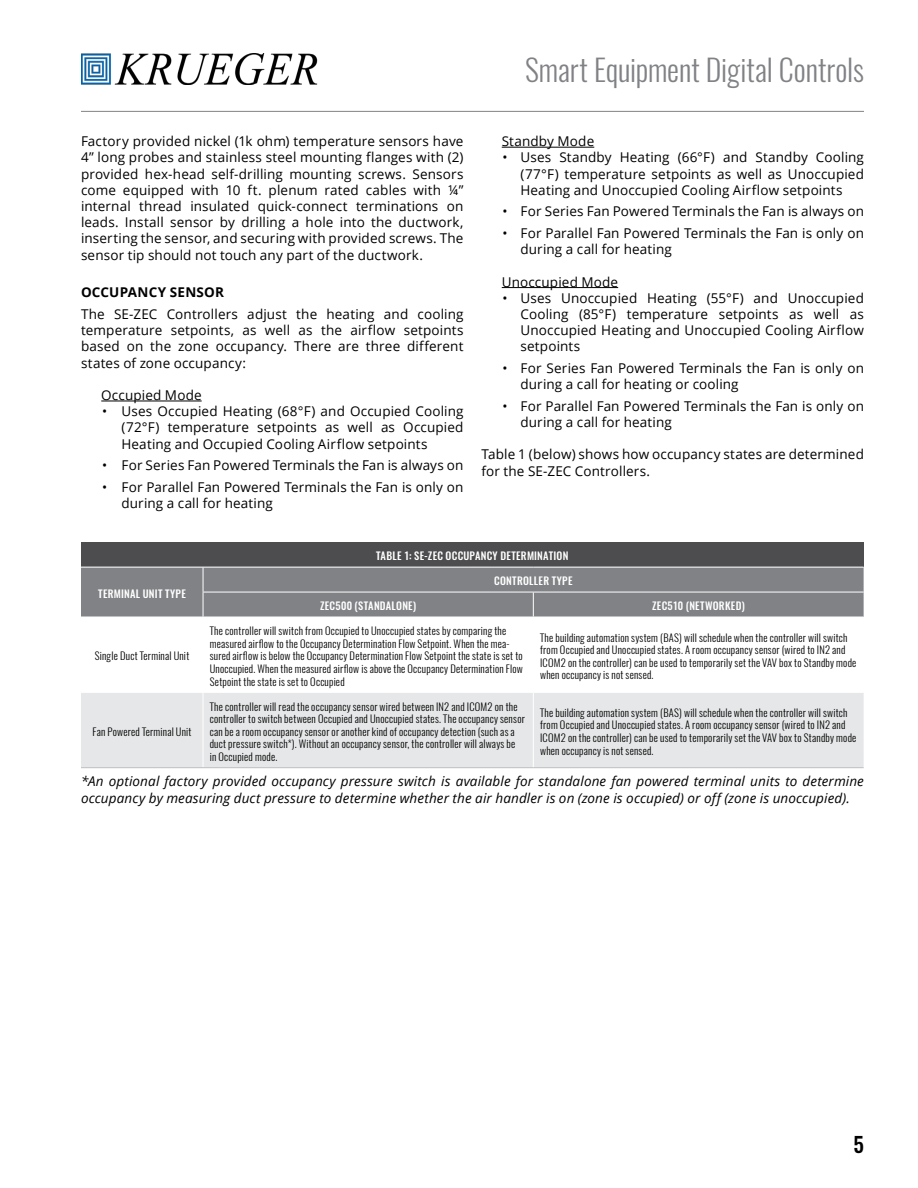
<style>
.page{position:relative;width:918px;height:1188px;background:#fff}
.page>*{position:absolute;margin:0;border:0;box-sizing:border-box;transform-origin:0 0}
.t1{font:300 30px "Oswald";letter-spacing:-.005em;color:#808285}
.t2{font:500 21px "Oswald";color:#000}
.t3{font:13.5px/16.2px "Open Sans";letter-spacing:.01em;color:#000;text-align:justify}
.t4{font:italic 13.5px/16.2px "Open Sans";letter-spacing:.01em;color:#000}
.t5{font:700 13.5px "Open Sans";letter-spacing:.015em;color:#000}
.t6{font:300 10.5px/12.6px "Oswald";letter-spacing:.02em;color:#000}
.t7{font:500 10.5px "Oswald";letter-spacing:.025em;color:#fff}
</style>
<div class="page">
<hr style="left:81px;top:111px;width:783px;height:1px;background:#808285">
<img style="left:81px;top:54px;width:237px;height:31px">
<hr style="left:101px;top:401px;width:101px;height:1px;background:#000">
<hr style="left:502px;top:147px;width:92px;height:1px;background:#000">
<hr style="left:502px;top:287px;width:116px;height:1px;background:#000">
<div style="left:81px;top:542px;width:783px;height:25px;background:#4d4d4f"></div>
<div style="left:81px;top:693px;width:783px;height:74px;background:#e6e7e8"></div>
<svg style="left:81px;top:567px;width:783px;height:50px;background:#848689"></svg>
<hr style="left:203px;top:693px;width:1px;height:74px;background:#fff">
<hr style="left:533px;top:693px;width:1px;height:74px;background:#fff">
<hr style="left:81px;top:767px;width:122px;height:1px;background:#bcbec0">
<hr style="left:203px;top:767px;width:330px;height:1px;background:#bcbec0">
<hr style="left:533px;top:767px;width:331px;height:1px;background:#bcbec0">
<h1 class="t1" style="left:525px;top:49px;width:340px">Smart Equipment Digital Controls</h1>
<p class="t3" style="left:81px;top:133px;width:384px">Factory provided nickel (1k ohm) temperature sensors have 4” long probes and stainless steel mounting flanges with (2) provided hex-head self-drilling mounting screws. Sensors come equipped with 10 ft. plenum rated cables with ¼” internal thread insulated quick-connect terminations on leads. Install sensor by drilling a hole into the ductwork, inserting the sensor, and securing with provided screws. The sensor tip should not touch any part of the ductwork.</p>
<p class="t5" style="left:81px;top:283px;width:145px">OCCUPANCY SENSOR</p>
<p class="t3" style="left:81px;top:306px;width:384px">The SE-ZEC Controllers adjust the heating and cooling temperature setpoints, as well as the airflow setpoints based on the zone occupancy. There are three different states of zone occupancy:</p>
<p class="t3" style="left:101px;top:387px;width:102px">Occupied Mode</p>
<p class="t3" style="left:122px;top:403px;width:344px;text-indent:-19px">• Uses Occupied Heating (68°F) and Occupied Cooling (72°F) temperature setpoints as well as Occupied Heating and Occupied Cooling Airflow setpoints</p>
<p class="t3" style="left:102px;top:457px;width:363px">• For Series Fan Powered Terminals the Fan is always on</p>
<p class="t3" style="left:122px;top:478px;width:344px;text-indent:-19px">• For Parallel Fan Powered Terminals the Fan is only on during a call for heating</p>
<p class="t3" style="left:502px;top:133px;width:94px">Standby Mode</p>
<p class="t3" style="left:521px;top:149px;width:345px;text-indent:-18px">• Uses Standby Heating (66°F) and Standby Cooling (77°F) temperature setpoints as well as Unoccupied Heating and Unoccupied Cooling Airflow setpoints</p>
<p class="t3" style="left:503px;top:203px;width:363px">• For Series Fan Powered Terminals the Fan is always on</p>
<p class="t3" style="left:521px;top:225px;width:345px;text-indent:-18px">• For Parallel Fan Powered Terminals the Fan is only on during a call for heating</p>
<p class="t3" style="left:502px;top:273px;width:118px">Unoccupied Mode</p>
<p class="t3" style="left:521px;top:289px;width:345px;text-indent:-18px">• Uses Unoccupied Heating (55°F) and Unoccupied Cooling (85°F) temperature setpoints as well as Unoccupied Heating and Unoccupied Cooling Airflow setpoints</p>
<p class="t3" style="left:521px;top:360px;width:345px;text-indent:-18px">• For Series Fan Powered Terminals the Fan is only on during a call for heating or cooling</p>
<p class="t3" style="left:521px;top:397px;width:345px;text-indent:-18px">• For Parallel Fan Powered Terminals the Fan is only on during a call for heating</p>
<p class="t3" style="left:482px;top:446px;width:384px">Table 1 (below) shows how occupancy states are determined for the SE-ZEC Controllers.</p>
<p class="t7" style="left:376px;top:549px;width:194px">TABLE 1: SE-ZEC OCCUPANCY DETERMINATION</p>
<p class="t7" style="left:98px;top:586px;width:89px">TERMINAL UNIT TYPE</p>
<p class="t6" style="left:95px;top:650px;width:96px">Single Duct Terminal Unit</p>
<p class="t7" style="left:494px;top:574px;width:80px">CONTROLLER TYPE</p>
<p class="t7" style="left:320px;top:599px;width:98px">ZEC500 (STANDALONE)</p>
<p class="t7" style="left:652px;top:599px;width:94px">ZEC510 (NETWORKED)</p>
<p class="t6" style="left:210px;top:625px;width:315px">The controller will switch from Occupied to Unoccupied states by comparing the measured airflow to the Occupancy Determination Flow Setpoint. When the mea&shy;sured airflow is below the Occupancy Determination Flow Setpoint the state is set to Unoccupied. When the measured airflow is above the Occupancy Determination Flow Setpoint the state is set to Occupied</p>
<p class="t6" style="left:540px;top:631px;width:318px">The building automation system (BAS) will schedule when the controller will switch from Occupied and Unoccupied states. A room occupancy sensor (wired to IN2 and ICOM2 on the controller) can be used to temporarily set the VAV box to Standby mode when occupancy is not sensed.</p>
<p class="t6" style="left:210px;top:700px;width:317px">The controller will read the occupancy sensor wired between IN2 and ICOM2 on the controller to switch between Occupied and Unoccupied states. The occupancy sensor can be a room occupancy sensor or another kind of occupancy detection (such as a duct pressure switch*). Without an occupancy sensor, the controller will always be<br>in Occupied mode.</p>
<p class="t6" style="left:540px;top:706px;width:318px">The building automation system (BAS) will schedule when the controller will switch from Occupied and Unoccupied states. A room occupancy sensor (wired to IN2 and ICOM2 on the controller) can be used to temporarily set the VAV box to Standby mode when occupancy is not sensed.</p>
<p class="t4" style="left:81px;top:773px;width:784px">*An optional factory provided occupancy pressure switch is available for standalone fan powered terminal units to determine occupancy by measuring duct pressure to determine whether the air handler is on (zone is occupied) or off (zone is unoccupied).</p>
<p class="t6" style="left:92px;top:725px;width:101px">Fan Powered Terminal Unit</p>
<h2 class="t2" style="left:854px;top:1130px;width:12px">5</h2>
</div>
